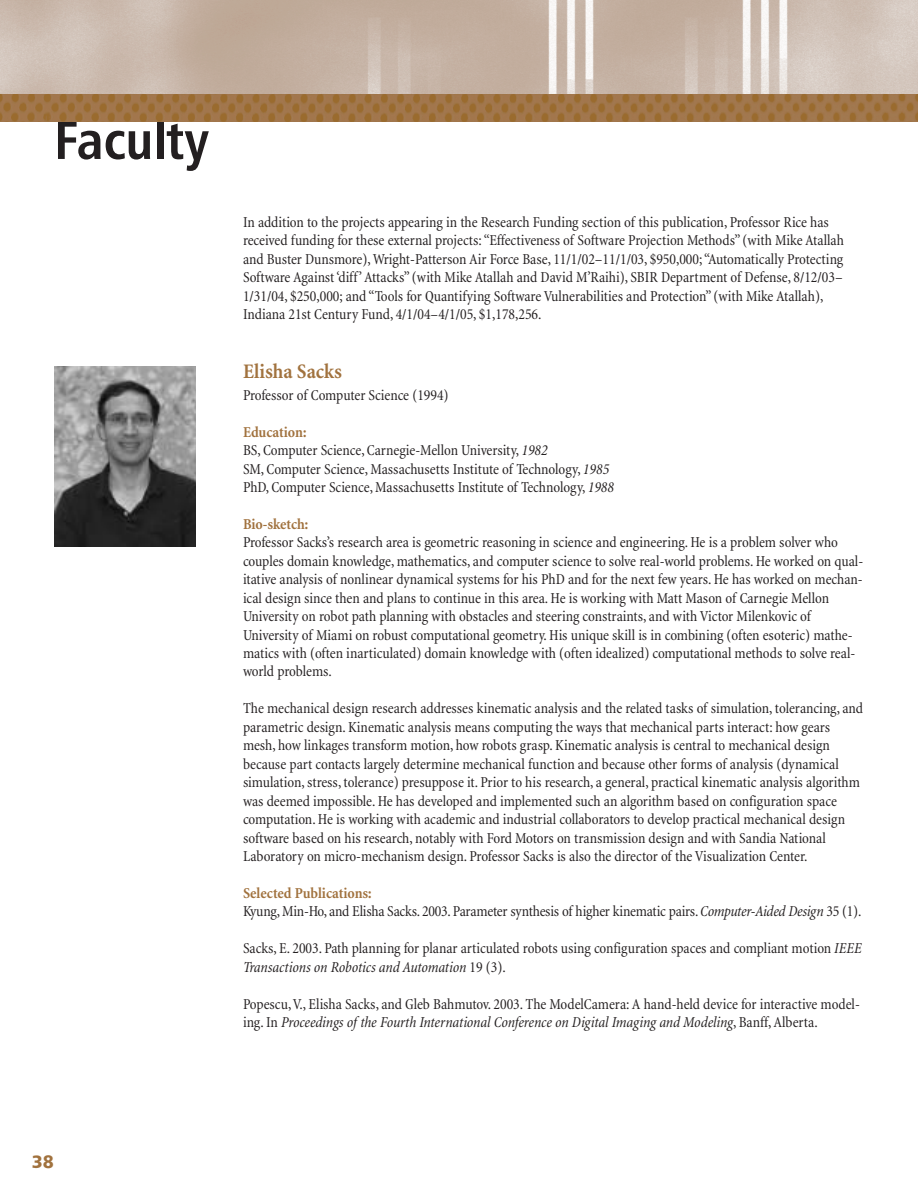
<style>
.page{position:relative;width:918px;height:1188px;background:#fff}
.page>*{position:absolute;margin:0;border:0;box-sizing:border-box;transform-origin:0 0}
.t1{font:54px "Humanist 777 BT Bold Condensed B";color:#231f20}
.t2{font:700 condensed 21px "Minion";color:#a1723e}
.t3{font:18px "Humanist 777 BT Black B";color:#a1723e}
.t4{font:condensed 15.3px/18.5px "Minion";letter-spacing:-.005em;color:#231f20}
.t5{font:700 condensed 15.3px "Minion";letter-spacing:-.005em;color:#a1723e}
.s1{font-weight:700;color:#a1723e}
.s2{font-style:italic}
</style>
<div class="page">
<img style="left:54px;top:366px;width:142px;height:181px">
<img style="left:0;top:0;width:918px;height:94px">
<img style="left:0;top:94px;width:918px;height:28px">
<h1 class="t1" style="left:54px;top:119px;width:157px">Faculty</h1>
<p class="t4" style="left:243px;top:214px;width:603px">In addition to the projects appearing in the Research Funding section of this publication, Professor Rice has received funding for these external projects: “Effectiveness of Software Projection Methods” (with Mike Atallah and Buster Dunsmore), Wright-Patterson Air Force Base, 11/1/02–11/1/03, $950,000; “Automatically Protecting Software Against ‘diff’ Attacks” (with Mike Atallah and David M’Raihi), SBIR Department of Defense, 8/12/03– 1/31/04, $250,000; and “Tools for Quantifying Software Vulnerabilities and Protection” (with Mike Atallah), Indiana 21st Century Fund, 4/1/04–4/1/05, $1,178,256.</p>
<h2 class="t2" style="left:243px;top:364px;width:101px">Elisha Sacks</h2>
<p class="t4" style="left:243px;top:387px;width:207px">Professor of Computer Science (1994)</p>
<p class="t4" style="left:243px;top:424px;width:373px"><span class="s1">Education:<br></span>BS, Computer Science, Carnegie-Mellon University, <span class="s2">1982<br></span>SM, Computer Science, Massachusetts Institute of Technology, <span class="s2">1985<br></span>PhD, Computer Science, Massachusetts Institute of Technology, <span class="s2">1988</span></p>
<p class="t5" style="left:243px;top:518px;width:67px">Bio-sketch:</p>
<p class="t4" style="left:243px;top:535px;width:622px">Professor Sacks’s research area is geometric reasoning in science and engineering. He is a problem solver who couples domain knowledge, mathematics, and computer science to solve real-world problems. He worked on qual&shy;itative analysis of nonlinear dynamical systems for his PhD and for the next few years. He has worked on mechan&shy;ical design since then and plans to continue in this area. He is working with Matt Mason of Carnegie Mellon University on robot path planning with obstacles and steering constraints, and with Victor Milenkovic of University of Miami on robust computational geometry. His unique skill is in combining (often esoteric) mathe&shy;matics with (often inarticulated) domain knowledge with (often idealized) computational methods to solve real&shy;world problems.</p>
<p class="t4" style="left:243px;top:701px;width:622px">The mechanical design research addresses kinematic analysis and the related tasks of simulation, tolerancing, and parametric design. Kinematic analysis means computing the ways that mechanical parts interact: how gears mesh, how linkages transform motion, how robots grasp. Kinematic analysis is central to mechanical design because part contacts largely determine mechanical function and because other forms of analysis (dynamical simulation, stress, tolerance) presuppose it. Prior to his research, a general, practical kinematic analysis algorithm was deemed impossible. He has developed and implemented such an algorithm based on configuration space computation. He is working with academic and industrial collaborators to develop practical mechanical design software based on his research, notably with Ford Motors on transmission design and with Sandia National Laboratory on micro-mechanism design. Professor Sacks is also the director of the Visualization Center.</p>
<p class="t4" style="left:243px;top:885px;width:620px"><span class="s1">Selected Publications:<br></span>Kyung, Min-Ho, and Elisha Sacks. 2003. Parameter synthesis of higher kinematic pairs.<span class="s2">Computer-Aided Design</span> 35 (1).</p>
<p class="t4" style="left:243px;top:940px;width:620px">Sacks, E. 2003. Path planning for planar articulated robots using configuration spaces and compliant motion <span class="s2">IEEE<br>Transactions on Robotics and Automation</span> 19 (3).</p>
<p class="t4" style="left:243px;top:996px;width:618px">Popescu,V., Elisha Sacks, and Gleb Bahmutov. 2003. The ModelCamera: A hand-held device for interactive model&shy;ing. In <span class="s2">Proceedings of the Fourth International Conference on Digital Imaging and Modeling</span>, Banff, Alberta.</p>
<p class="t3" style="left:32px;top:1154px;width:24px">38</p>
</div>
